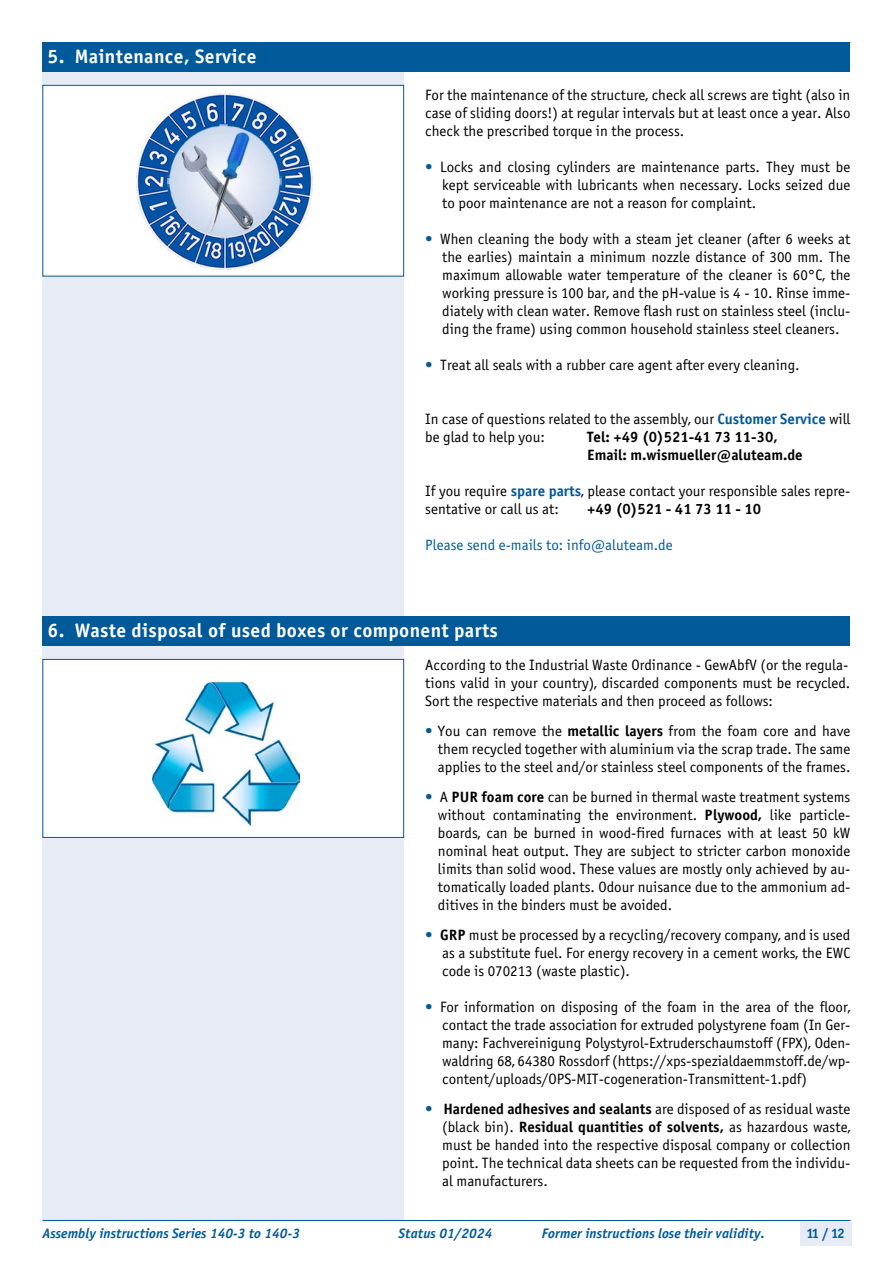
<style>
.page{position:relative;width:893px;height:1263px;background:#fff}
.page>*{position:absolute;margin:0;border:0;box-sizing:border-box;transform-origin:0 0}
.t1{font:19.5px "Officina Sans Bold ITC";letter-spacing:.02em;color:#fff}
.t2{font:15px/18px "Officina Sans Book ITC";color:#000;text-align:justify}
.t3{font:15px/18px "Officina Sans Bold ITC";color:#000}
.t4{font:15px "Officina Sans Book ITC";color:#005a9a}
.t5{font:italic 13.8px "Officina Sans Bold ITC";letter-spacing:.005em;color:#005a9a}
.t6{font:13.8px "Officina Sans Bold ITC";color:#005a9a}
.s1{color:#005a9a}
.s2{font-family:"Officina Sans Bold ITC";color:#005a9a}
.s3{font-family:"Officina Sans Bold ITC"}
.s4{font-family:"Officina Sans Book ITC";color:#005a9a}
.s5{font-family:"Officina Sans Book ITC"}
</style>
<div class="page">
<div style="left:43px;top:42px;width:361px;height:1178px;background:#e6ebf6"></div>
<div style="left:800px;top:1220px;width:51px;height:26px;background:#e6ebf6"></div>
<hr style="left:43px;top:1220px;width:807px;height:1px;background:#005a9a">
<hr style="left:43px;top:42px;width:807px;height:1px;background:#005a9a">
<div style="left:43px;top:43px;width:807px;height:29px;background:#005a9a"></div>
<div style="left:43px;top:85px;width:361px;height:191px;background:#fff"></div>
<img style="left:136px;top:93px;width:177px;height:177px">
<div style="left:43px;top:85px;width:361px;height:191px;border:1px solid #005a9a"></div>
<div style="left:43px;top:617px;width:807px;height:29px;background:#005a9a"></div>
<div style="left:43px;top:659px;width:361px;height:178px;background:#fff"></div>
<img style="left:152px;top:681px;width:147px;height:144px">
<div style="left:43px;top:659px;width:361px;height:179px;border:1px solid #005a9a"></div>
<h1 class="t1" style="left:47px;top:45px;width:211px">5. Maintenance, Service</h1>
<p class="t2" style="left:425px;top:86px;width:427px">For the maintenance of the structure, check all screws are tight (also in case of sliding doors!) at regular intervals but at least once a year. Also check the prescribed torque in the process.</p>
<p class="t2" style="left:442px;top:158px;width:410px;text-indent:-17px"><span class="s1">•</span> Locks and closing cylinders are maintenance parts. They must be kept serviceable with lubricants when necessary. Locks seized due to poor maintenance are not a reason for complaint.</p>
<p class="t2" style="left:442px;top:230px;width:410px;text-indent:-17px"><span class="s1">•</span> When cleaning the body with a steam jet cleaner (after 6 weeks at the earlies) maintain a minimum nozzle distance of 300 mm. The maximum allowable water temperature of the cleaner is 60°C, the working pressure is 100 bar, and the pH-value is 4 - 10. Rinse imme&shy;diately with clean water. Remove flash rust on stainless steel (inclu&shy;ding the frame) using common household stainless steel cleaners.</p>
<p class="t2" style="left:425px;top:356px;width:376px"><span class="s1">•</span> Treat all seals with a rubber care agent after every cleaning.</p>
<p class="t2" style="left:425px;top:410px;width:427px">In case of questions related to the assembly, our <span class="s2">Customer Service</span> will be glad to help you:</p>
<p class="t3" style="left:587px;top:428px;width:217px">Tel: +49 (0)521-41 73 11-30,<br>Email: m.wismueller@aluteam.de</p>
<p class="t2" style="left:425px;top:482px;width:427px">If you require <span class="s2">spare parts</span>, please contact your responsible sales repre&shy;sentative or call us at:</p>
<p class="t3" style="left:587px;top:500px;width:175px">+49 (0)521 - 41 73 11 - 10</p>
<p class="t4" style="left:425px;top:536px;width:249px">Please send e-mails to: info@aluteam.de</p>
<h1 class="t1" style="left:47px;top:619px;width:452px">6. Waste disposal of used boxes or component parts</h1>
<p class="t2" style="left:425px;top:656px;width:427px;text-align:left">According to the Industrial Waste Ordinance - GewAbfV (or the regula&shy;tions valid in your country), discarded components must be recycled.<br>Sort the respective materials and then proceed as follows:</p>
<p class="t2" style="left:438px;top:722px;width:414px;text-indent:-13px"><span class="s1">•</span> You can remove the <span class="s3">metallic layers</span> from the foam core and have them recycled together with aluminium via the scrap trade. The same applies to the steel and/or stainless steel components of the frames.</p>
<p class="t2" style="left:438px;top:788px;width:414px;text-indent:-13px"><span class="s1">•</span> A <span class="s3">PUR foam core</span> can be burned in thermal waste treatment systems without contaminating the environment. <span class="s3">Plywood,</span> like particle&shy;boards, can be burned in wood-fired furnaces with at least 50 kW nominal heat output. They are subject to stricter carbon monoxide limits than solid wood. These values are mostly only achieved by au&shy;tomatically loaded plants. Odour nuisance due to the ammonium ad&shy;ditives in the binders must be avoided.</p>
<p class="t2" style="left:442px;top:926px;width:410px;text-indent:-17px"><span class="s1">•</span> <span class="s3">GRP</span> must be processed by a recycling/recovery company, and is used as a substitute fuel. For energy recovery in a cement works, the EWC code is 070213 (waste plastic).</p>
<p class="t2" style="left:442px;top:998px;width:410px;text-indent:-17px"><span class="s1">•</span> For information on disposing of the foam in the area of the floor, contact the trade association for extruded polystyrene foam (In Ger&shy;many: Fachvereinigung Polystyrol-Extruderschaumstoff (FPX), Oden&shy;waldring 68, 64380 Rossdorf (https://xps-spezialdaemmstoff.de/wp&shy;content/uploads/OPS-MIT-cogeneration-Transmittent-1.pdf)</p>
<p class="t3" style="left:425px;top:1100px;width:427px;text-align:right"><span class="s4">•</span> Hardened adhesives and sealants <span class="s5">are disposed of as residual waste (black bin).</span> Residual quantities of solvents, <span class="s5">as hazardous waste,</span></p>
<p class="t2" style="left:442px;top:1136px;width:410px">must be handed into the respective disposal company or collection point. The technical data sheets can be requested from the individu&shy;al manufacturers.</p>
<p class="t5" style="left:43px;top:1225px;width:259px">Assembly instructions Series 140-3 to 140-3</p>
<p class="t5" style="left:399px;top:1225px;width:95px">Status 01/2024</p>
<p class="t5" style="left:542px;top:1225px;width:225px">Former instructions lose their validity.</p>
<p class="t6" style="left:806px;top:1225px;width:40px">11 / 12</p>
</div>
